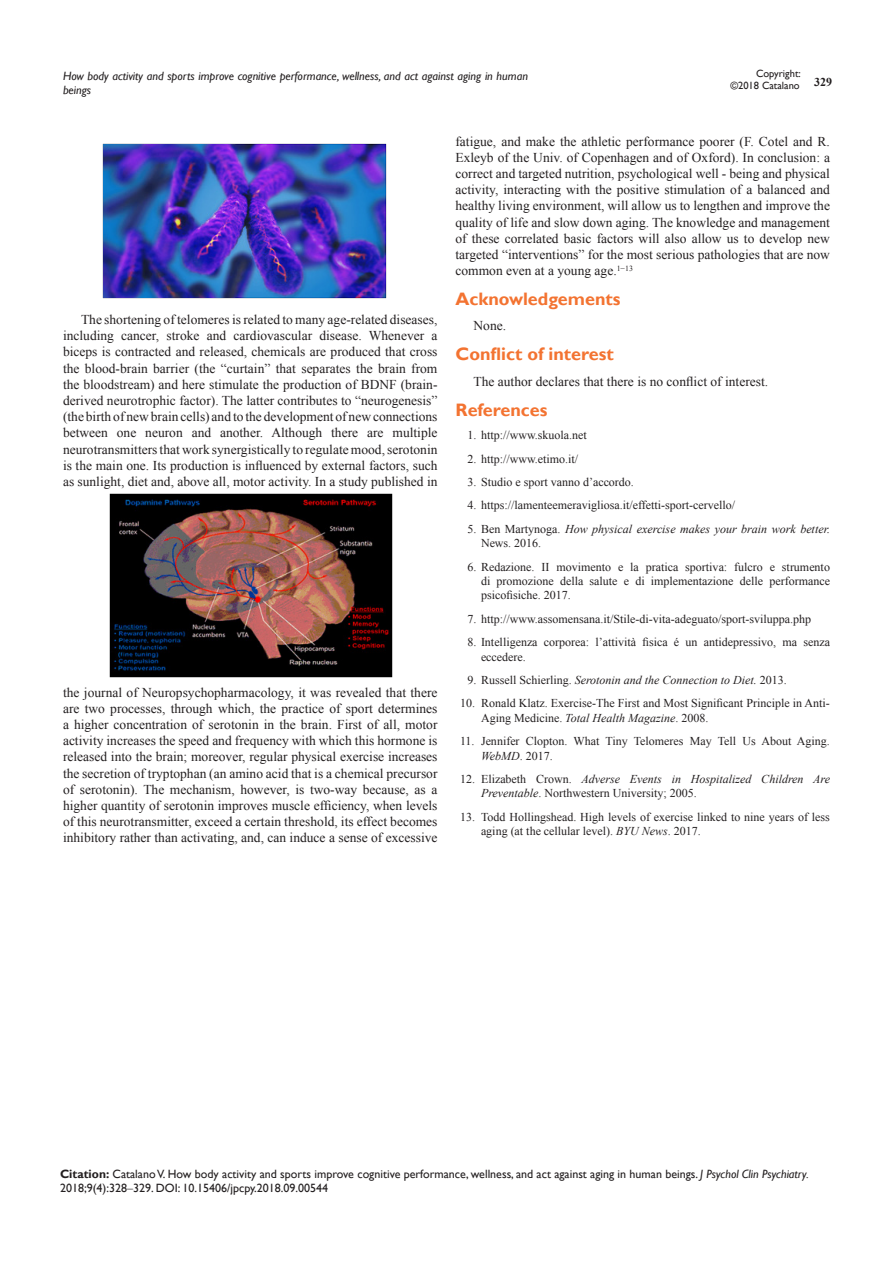
<style>
.page{position:relative;width:893px;height:1263px;background:#fff}
.page>*{position:absolute;margin:0;border:0;box-sizing:border-box;transform-origin:0 0}
.List_Paragraph{font:700 18px "Gill Sans";color:#f37331}
.t1{font:13.5px/16.2px "Times New Roman";color:#231f20;text-align:justify}
.t2{font:12px/14.4px "Times New Roman";color:#231f20}
.t3{font:italic 12px/14.4px "Times New Roman";color:#231f20}
.Citation{font:12px/14.4px "Gill Sans";color:#231f20}
.t4{font:italic 12px/14.4px "Gill Sans";color:#231f20}
.t5{font:700 12px "Times New Roman";color:#231f20}
.t6{font:10.5px/12.6px "Gill Sans";color:#231f20;text-align:right}
.s1{font-style:normal}
.s2{font-style:italic}
.s3{font-weight:700}
.s4{font-family:"Times New Roman"}
</style>
<div class="page">
<img style="left:102px;top:143px;width:284px;height:155px">
<img style="left:110px;top:494px;width:282px;height:183px">
<p class="t6" style="left:730px;top:67px;width:72px">Copyright: ©2018 Catalano</p>
<p class="t4" style="left:63px;top:69px;width:466px">How body activity and sports improve cognitive performance, wellness, and act against aging in human beings</p>
<p class="t5" style="left:814px;top:73px;width:19px">329</p>
<p class="t1" style="left:63px;top:311px;width:376px;text-indent:18px">The shortening of telomeres is related to many age-related diseases, including cancer, stroke and cardiovascular disease. Whenever a biceps is contracted and released, chemicals are produced that cross the blood-brain barrier (the “curtain” that separates the brain from the bloodstream) and here stimulate the production of BDNF (brain&shy;derived neurotrophic factor). The latter contributes to “neurogenesis” (the birth of new brain cells) and to the development of new connections between one neuron and another. Although there are multiple neurotransmitters that work synergistically to regulate mood, serotonin is the main one. Its production is influenced by external factors, such as sunlight, diet and, above all, motor activity. In a study published in</p>
<p class="t1" style="left:63px;top:684px;width:376px">the journal of Neuropsychopharmacology, it was revealed that there are two processes, through which, the practice of sport determines a higher concentration of serotonin in the brain. First of all, motor activity increases the speed and frequency with which this hormone is released into the brain; moreover, regular physical exercise increases the secretion of tryptophan (an amino acid that is a chemical precursor of serotonin). The mechanism, however, is two-way because, as a higher quantity of serotonin improves muscle efficiency, when levels of this neurotransmitter, exceed a certain threshold, its effect becomes inhibitory rather than activating, and, can induce a sense of excessive</p>
<p class="t1" style="left:455px;top:133px;width:376px">fatigue, and make the athletic performance poorer (F. Cotel and R.<br>Exleyb of the Univ. of Copenhagen and of Oxford). In conclusion: a correct and targeted nutrition, psychological well - being and physical activity, interacting with the positive stimulation of a balanced and healthy living environment, will allow us to lengthen and improve the quality of life and slow down aging. The knowledge and management of these correlated basic factors will also allow us to develop new targeted “interventions” for the most serious pathologies that are now common even at a young age.<sup>1−13</sup></p>
<p class="List_Paragraph" style="left:455px;top:288px;width:166px">Acknowledgements</p>
<p class="t1" style="left:473px;top:318px;width:34px">None.</p>
<p class="List_Paragraph" style="left:455px;top:344px;width:160px">Conflict of interest</p>
<p class="t1" style="left:473px;top:373px;width:296px">The author declares that there is no conflict of interest.</p>
<p class="List_Paragraph" style="left:455px;top:399px;width:94px">References</p>
<p class="t2" style="left:467px;top:428px;width:121px">1. http://www.skuola.net</p>
<p class="t2" style="left:467px;top:451px;width:112px">2. http://www.etimo.it/</p>
<p class="t2" style="left:467px;top:474px;width:168px">3. Studio e sport vanno d’accordo.</p>
<p class="t2" style="left:467px;top:498px;width:269px">4. https://lamenteemeravigliosa.it/effetti-sport-cervello/</p>
<p class="t3" style="left:481px;top:521px;width:350px;text-indent:-14px"><span class="s1">5. Ben Martynoga.</span> How physical exercise makes your brain work better.<br><span class="s1">News. 2016.</span></p>
<p class="t2" style="left:481px;top:559px;width:350px;text-align:justify;text-indent:-14px">6. Redazione. II movimento e la pratica sportiva: fulcro e strumento di promozione della salute e di implementazione delle performance psicofisiche. 2017.</p>
<p class="t2" style="left:467px;top:611px;width:345px">7. http://www.assomensana.it/Stile-di-vita-adeguato/sport-sviluppa.php</p>
<p class="t2" style="left:481px;top:635px;width:350px;text-indent:-14px">8. Intelligenza corporea: l’attività fisica é un antidepressivo, ma senza eccedere.</p>
<p class="t3" style="left:467px;top:672px;width:321px"><span class="s1">9. Russell Schierling.</span> Serotonin and the Connection to Diet. <span class="s1">2013.</span></p>
<p class="t2" style="left:481px;top:696px;width:350px;text-indent:-21px">10. Ronald Klatz. Exercise-The First and Most Significant Principle in Anti-<br>Aging Medicine. <span class="s2">Total Health Magazine</span>. 2008.</p>
<p class="t2" style="left:481px;top:734px;width:350px;text-indent:-21px">11. Jennifer Clopton. What Tiny Telomeres May Tell Us About Aging.<br><span class="s2">WebMD</span>. 2017.</p>
<p class="t3" style="left:481px;top:771px;width:350px;text-indent:-21px"><span class="s1">12. Elizabeth Crown.</span> Adverse Events in Hospitalized Children Are<br>Preventable<span class="s1">. Northwestern University; 2005.</span></p>
<p class="t2" style="left:481px;top:809px;width:350px;text-indent:-21px">13. Todd Hollingshead. High levels of exercise linked to nine years of less aging (at the cellular level). <span class="s2">BYU News</span>. 2017.</p>
<p class="Citation" style="left:60px;top:1167px;width:750px"><span class="s3">Citation:</span> Catalano V. How body activity and sports improve cognitive performance, wellness, and act against aging in human beings. <span class="s2">J Psychol Clin Psychiatry.<br></span>2018;9(4):328<span class="s4">‒</span>329. DOI: 10.15406/jpcpy.2018.09.00544</p>
</div>
